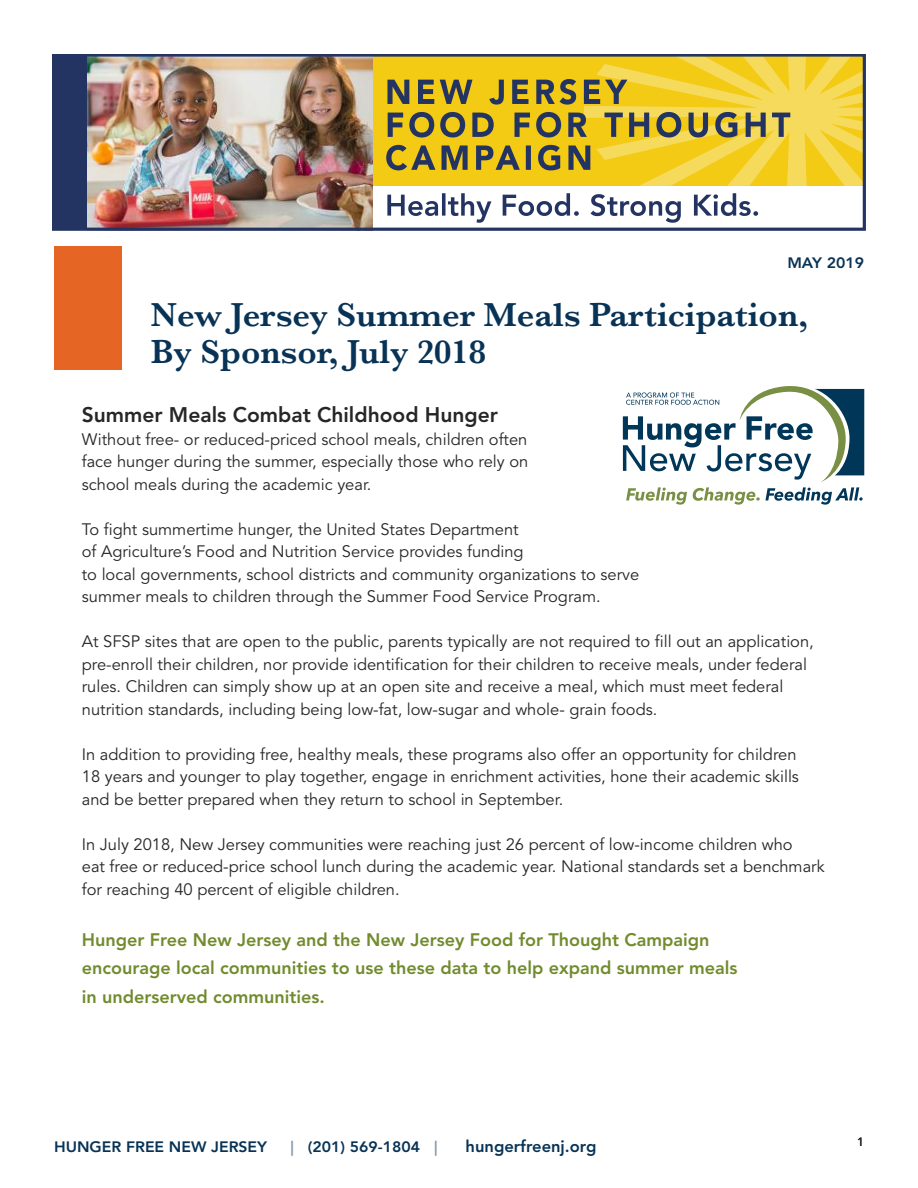
<style>
.page{position:relative;width:918px;height:1188px;background:#fff}
.page>*{position:absolute;margin:0;border:0;box-sizing:border-box;transform-origin:0 0}
.t1{font:600 34.5px/37.5px "Baskerville";color:#083356}
.t2{font:800 21px "Avenir";color:#272526}
.t3{font:800 18px/28.5px "Avenir";color:#718b2d}
.t4{font:16.5px/22.5px "Avenir";color:#272526}
.t5{font:800 16.5px "Avenir";color:#083356}
.t6{font:800 15px "Avenir";color:#083356;scale:1.05 1}
.t7{font:500 12px "Avenir";color:#272526}
.s1{color:#8499ab}
</style>
<div class="page">
<div style="left:54px;top:170px;width:68px;height:200px;background:#e56525"></div>
<div style="left:53px;top:54px;width:818px;height:191px;background:#fff"></div>
<img style="left:53px;top:54px;width:813px;height:177px">
<svg style="left:386px;top:54px;width:480px;height:169px"></svg>
<svg style="left:623px;top:386px;width:241px;height:119px"></svg>
<p class="t6" style="left:787px;top:251px;width:75px">MAY 2019</p>
<h1 class="t1" style="left:151px;top:295px;width:659px">New Jersey Summer Meals Participation,<br>By Sponsor, July 2018</h1>
<p class="t2" style="left:82px;top:398px;width:418px">Summer Meals Combat Childhood Hunger</p>
<p class="t4" style="left:82px;top:428px;width:448px;text-align:justify">Without free- or reduced-priced school meals, children often face hunger during the summer, especially those who rely on school meals during the academic year.</p>
<p class="t4" style="left:82px;top:518px;width:559px">To fight summertime hunger, the United States Department<br>of Agriculture’s Food and Nutrition Service provides funding<br>to local governments, school districts and community organizations to serve summer meals to children through the Summer Food Service Program.</p>
<p class="t4" style="left:82px;top:630px;width:733px">At SFSP sites that are open to the public, parents typically are not required to fill out an application, pre-enroll their children, nor provide identification for their children to receive meals, under federal rules. Children can simply show up at an open site and receive a meal, which must meet federal nutrition standards, including being low-fat, low-sugar and whole- grain foods.</p>
<p class="t4" style="left:82px;top:743px;width:719px">In addition to providing free, healthy meals, these programs also offer an opportunity for children<br>18 years and younger to play together, engage in enrichment activities, hone their academic skills and be better prepared when they return to school in September.</p>
<p class="t4" style="left:82px;top:833px;width:744px">In July 2018, New Jersey communities were reaching just 26 percent of low-income children who<br>eat free or reduced-price school lunch during the academic year. National standards set a benchmark for reaching 40 percent of eligible children.</p>
<p class="t3" style="left:82px;top:925px;width:657px">Hunger Free New Jersey and the New Jersey Food for Thought Campaign encourage local communities to use these data to help expand summer meals in underserved communities.</p>
<p class="t6" style="left:54px;top:1135px;width:205px">HUNGER FREE NEW JERSEY</p>
<p class="t6" style="left:291px;top:1135px;width:142px"><span class="s1">|</span> (201) 569-1804 <span class="s1">|</span></p>
<p class="t5" style="left:466px;top:1133px;width:132px">hungerfreenj.org</p>
<p class="t7" style="left:857px;top:1131px;width:8px">1</p>
</div>
